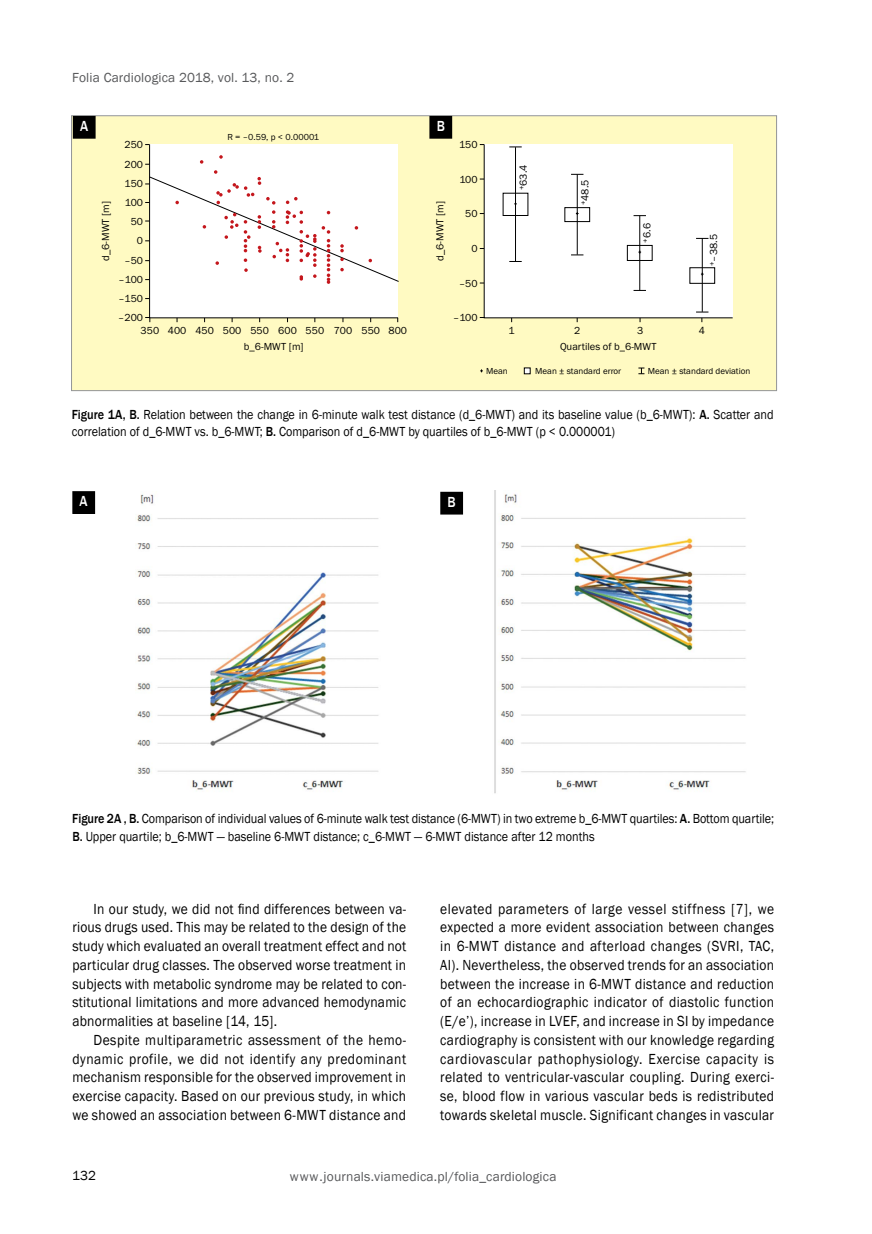
<style>
.page{position:relative;width:872px;height:1234px;background:#fff}
.page>*{position:absolute;margin:0;border:0;box-sizing:border-box;transform-origin:0 0}
.t1{font:15px/18.8px "Franklin Gothic";letter-spacing:.025em;color:#000;text-align:justify;scale:.9 1}
.t2{font:500 15px "Franklin Gothic";color:#fff;scale:.9 1}
.t3{font:13.5px/17.2px "Franklin Gothic";color:#000;scale:.9 1}
.t4{font:13.5px "Franklin Gothic";letter-spacing:.01em;color:#58595b}
.t5{font:13.5px "Franklin Gothic";color:#000}
.t6{font:10.5px/19.2px "Franklin Gothic";color:#000;text-align:justify}
.t7{font:9px "Franklin Gothic";color:#000}
.s1{font-weight:500}
</style>
<div class="page">
<img style="left:135px;top:494px;width:244px;height:297px">
<div style="left:73px;top:492px;width:21px;height:21px;background:#000"></div>
<div style="left:72px;top:491px;width:23px;height:23px;border:2px solid #000"></div>
<img style="left:494px;top:491px;width:252px;height:303px">
<div style="left:441px;top:492px;width:21px;height:21px;background:#000"></div>
<div style="left:440px;top:491px;width:23px;height:23px;border:2px solid #000"></div>
<div style="left:72px;top:116px;width:704px;height:274px;background:#fffac2"></div>
<div style="left:149px;top:144px;width:250px;height:174px;background:#fff"></div>
<svg style="left:145px;top:155px;width:254px;height:129px"></svg>
<div style="left:483px;top:144px;width:250px;height:174px;background:#fff"></div>
<div style="left:503px;top:193px;width:25px;height:23px;border:1px solid #000"></div>
<svg style="left:509px;top:146px;width:13px;height:1px"></svg>
<svg style="left:509px;top:261px;width:13px;height:1px"></svg>
<hr style="left:577px;top:174px;width:1px;height:80px;background:#000">
<div style="left:564px;top:207px;width:26px;height:15px;border:1px solid #000"></div>
<svg style="left:571px;top:174px;width:12px;height:1px"></svg>
<svg style="left:571px;top:254px;width:12px;height:1px"></svg>
<hr style="left:639px;top:216px;width:1px;height:74px;background:#000">
<div style="left:627px;top:245px;width:25px;height:16px;border:1px solid #000"></div>
<svg style="left:633px;top:215px;width:13px;height:1px"></svg>
<svg style="left:633px;top:290px;width:13px;height:1px"></svg>
<hr style="left:702px;top:238px;width:1px;height:74px;background:#000">
<div style="left:689px;top:267px;width:26px;height:17px;border:1px solid #000"></div>
<svg style="left:696px;top:311px;width:12px;height:1px"></svg>
<div style="left:524px;top:367px;width:6px;height:7px;border:1px solid #000"></div>
<svg style="left:638px;top:367px;width:6px;height:7px"></svg>
<div style="left:74px;top:117px;width:21px;height:21px;background:#000"></div>
<div style="left:73px;top:116px;width:23px;height:23px;border:2px solid #000"></div>
<div style="left:430px;top:117px;width:21px;height:21px;background:#000"></div>
<div style="left:429px;top:116px;width:23px;height:23px;border:2px solid #000"></div>
<p class="t4" style="left:72px;top:69px;width:223px">Folia Cardiologica 2018, vol. 13, no. 2</p>
<p class="t2" style="left:80px;top:117px;width:11px">A</p>
<p class="t2" style="left:437px;top:117px;width:11px">B</p>
<p class="t6" style="left:96px;top:261px;width:61px;rotate:-90deg">d_6-MWT [m]</p>
<p class="t6" style="left:124px;top:135px;width:20px;line-height:19.6px">250<br>200<br>150</p>
<p class="t6" style="left:125px;top:193px;width:20px;line-height:18.5px;text-align:center">100<br>50</p>
<p class="t6" style="left:118px;top:231px;width:26px;text-align:right">0 –50 –100 –150 –200</p>
<p class="t7" style="left:227px;top:131px;width:93px">R = –0.59, p &lt; 0.00001</p>
<p class="t6" style="left:141px;top:321px;width:268px">350 400 450 500 550 600 550 700 550 800</p>
<p class="t6" style="left:244px;top:337px;width:61px">b_6-MWT [m]</p>
<p class="t6" style="left:431px;top:261px;width:61px;rotate:-90deg">d_6-MWT [m]</p>
<p class="t6" style="left:459px;top:135px;width:20px">150</p>
<p class="t6" style="left:459px;top:170px;width:20px">100</p>
<p class="t6" style="left:465px;top:204px;width:14px">50</p>
<p class="t6" style="left:471px;top:239px;width:8px">0</p>
<p class="t6" style="left:459px;top:273px;width:20px">–50</p>
<p class="t6" style="left:453px;top:308px;width:26px">–100</p>
<p class="t6" style="left:514px;top:190px;width:27px;rotate:-90deg"><sup>+</sup>63.4</p>
<p class="t6" style="left:575px;top:205px;width:27px;rotate:-90deg"><sup>+</sup>48.5</p>
<p class="t6" style="left:637px;top:243px;width:21px;rotate:-90deg"><sup>+</sup>6.6</p>
<p class="t6" style="left:704px;top:266px;width:33px;rotate:-90deg"><sup>+</sup>–38.5</p>
<p class="t6" style="left:508px;top:321px;width:8px">1</p>
<p class="t6" style="left:574px;top:321px;width:8px">2</p>
<p class="t6" style="left:637px;top:321px;width:8px">3</p>
<p class="t6" style="left:699px;top:321px;width:8px">4</p>
<p class="t6" style="left:560px;top:337px;width:98px">Quartiles of b_6-MWT</p>
<p class="t7" style="left:486px;top:365px;width:23px">Mean</p>
<p class="t7" style="left:535px;top:365px;width:87px">Mean ± standard error</p>
<p class="t7" style="left:648px;top:365px;width:104px">Mean ± standard deviation</p>
<p class="t3" style="left:72px;top:406px;width:781px"><span class="s1">Figure 1A, B.</span> Relation between the change in 6-minute walk test distance (d_6-MWT) and its baseline value (b_6-MWT): <span class="s1">A.</span> Scatter and correlation of d_6-MWT vs. b_6-MWT; <span class="s1">B.</span> Comparison of d_6-MWT by quartiles of b_6-MWT (p &lt; 0.000001)</p>
<p class="t2" style="left:80px;top:492px;width:11px">A</p>
<p class="t2" style="left:447px;top:492px;width:11px">B</p>
<p class="t3" style="left:72px;top:810px;width:781px"><span class="s1">Figure 2A , B.</span> Comparison of individual values of 6-minute walk test distance (6-MWT) in two extreme b_6-MWT quartiles: <span class="s1">A.</span> Bottom quartile;<br><span class="s1">B.</span> Upper quartile; b_6-MWT — baseline 6-MWT distance; c_6-MWT — 6-MWT distance after 12 months</p>
<p class="t1" style="left:72px;top:899px;width:372px;text-indent:21px">In our study, we did not find differences between va&shy;rious drugs used. This may be related to the design of the study which evaluated an overall treatment effect and not particular drug classes. The observed worse treatment in subjects with metabolic syndrome may be related to con&shy;stitutional limitations and more advanced hemodynamic abnormalities at baseline [14, 15].</p>
<p class="t1" style="left:72px;top:1030px;width:372px;text-indent:21px">Despite multiparametric assessment of the hemo&shy;dynamic profile, we did not identify any predominant mechanism responsible for the observed improvement in exercise capacity. Based on our previous study, in which we showed an association between 6-MWT distance and</p>
<p class="t1" style="left:440px;top:899px;width:372px">elevated parameters of large vessel stiffness [7], we expected a more evident association between changes in 6-MWT distance and afterload changes (SVRI, TAC, AI). Nevertheless, the observed trends for an association between the increase in 6-MWT distance and reduction of an echocardiographic indicator of diastolic function (E/e’), increase in LVEF, and increase in SI by impedance cardiography is consistent with our knowledge regarding cardiovascular pathophysiology. Exercise capacity is related to ventricular-vascular coupling. During exerci&shy;se, blood flow in various vascular beds is redistributed towards skeletal muscle. Significant changes in vascular</p>
<p class="t5" style="left:72px;top:1166px;width:25px">132</p>
<p class="t4" style="left:290px;top:1168px;width:268px">www.journals.viamedica.pl/folia_cardiologica</p>
</div>
